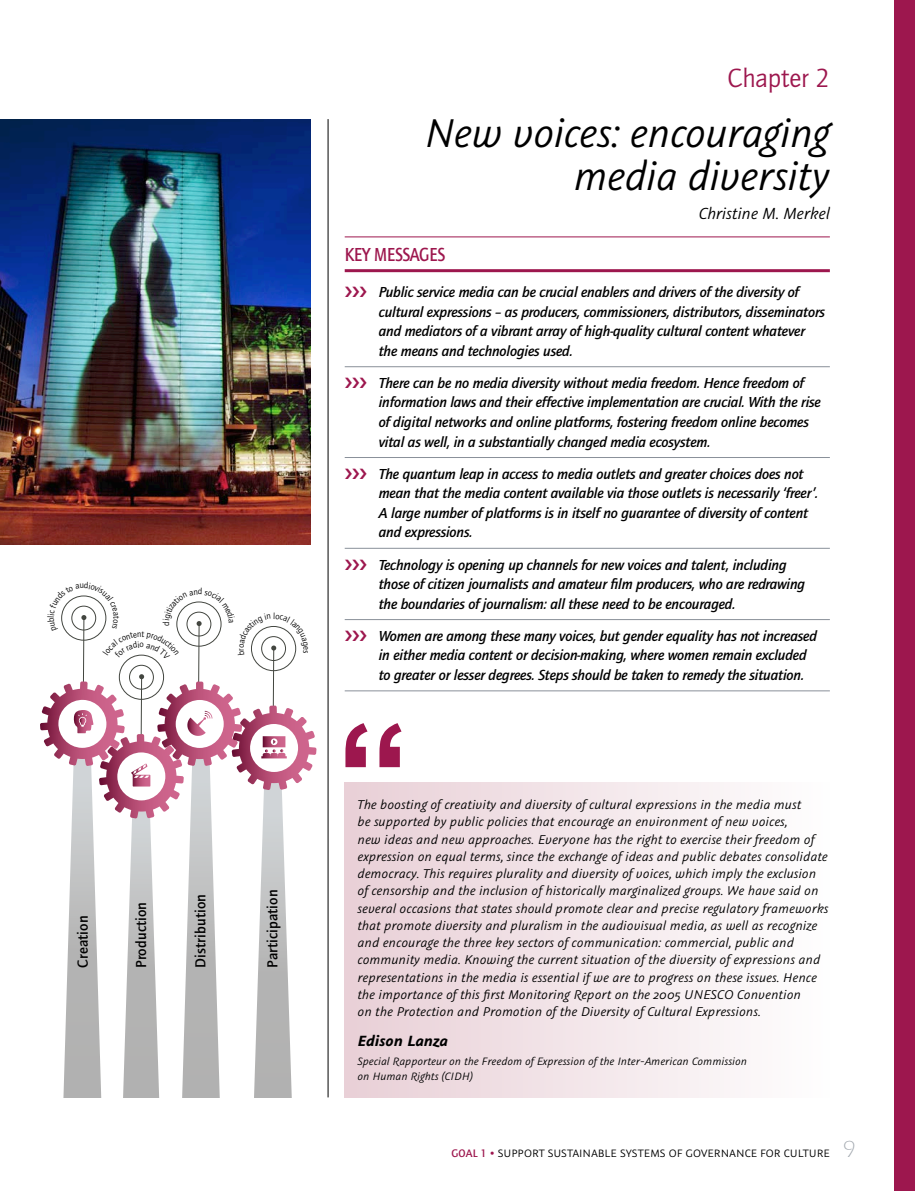
<style>
.page{position:relative;width:915px;height:1191px;background:#fff}
.page>*{position:absolute;margin:0;border:0;box-sizing:border-box;transform-origin:0 0}
.Titre_Chapter{font:italic 45px/43.5px "Graublau Sans";letter-spacing:-.02em;color:#000;text-align:right}
.Chapter{font:27px "Quay Sans ITC Std";letter-spacing:-.005em;color:#9d174e}
.Titre_Key{font:500 19.5px "Quay Sans ITC Std";letter-spacing:-.01em;color:#9d174e;scale:.85 1}
.Auteur{font:italic 18px "Graublau Sans";letter-spacing:-.015em;color:#000}
.Big_citation_-_auteu{font:italic 700 16.5px "Graublau Sans";color:#000}
.Txt_Intro{font:italic 500 15px/19.5px "Quay Sans ITC Std";letter-spacing:-.01em;color:#000}
.t1{font:500 15px "Quay Sans ITC Std";letter-spacing:.01em;color:#000}
.Big_citation_-_Texte{font:italic 14.25px/17.2px "Graublau Sans";color:#000}
.Big_citation_-_auteu-2{font:italic 12px/15px "Graublau Sans";color:#000}
.t2{font:12px "Graublau Sans";letter-spacing:.01em;color:#000}
.s1{font-family:"Quay Sans ITC Std";font-weight:500;font-size:11.25px;color:#9d174e}
.s2{font-family:"ITC Eras Std";font-weight:300;font-size:24px;color:#a1a7ae}
</style>
<div class="page">
<hr style="left:328px;top:119px;width:1px;height:978px;background:#000">
<div style="left:893px;top:0;width:21px;height:1191px;background:#9d174e"></div>
<div style="left:344px;top:782px;width:485px;height:315px;background:linear-gradient(to right,#e8cfd6,#fefefe)"></div>
<svg style="left:345px;top:723px;width:56px;height:44px"></svg>
<hr style="left:344px;top:236px;width:485px;height:1px;background:#9d174e">
<hr style="left:344px;top:269px;width:485px;height:3px;background:#9d174e">
<hr style="left:344px;top:366px;width:485px;height:1px;background:#899099">
<hr style="left:344px;top:457px;width:485px;height:1px;background:#899099">
<hr style="left:344px;top:548px;width:485px;height:1px;background:#899099">
<hr style="left:344px;top:619px;width:485px;height:1px;background:#899099">
<hr style="left:344px;top:690px;width:485px;height:1px;background:#899099">
<img style="left:0;top:119px;width:310px;height:425px">
<svg style="left:40px;top:595px;width:276px;height:502px"></svg>
<p class="t1" style="left:74px;top:967px;width:53px;rotate:-90deg">Creation</p>
<p class="t1" style="left:132px;top:967px;width:67px;rotate:-90deg">Production</p>
<p class="t1" style="left:192px;top:967px;width:75px;rotate:-90deg">Distribution</p>
<p class="t1" style="left:264px;top:967px;width:79px;rotate:-90deg">Participation</p>
<p class="Chapter" style="left:727px;top:63px;width:104px">Chapter 2</p>
<p class="Titre_Chapter" style="left:424px;top:110px;width:407px">New voices: encouraging media diversity</p>
<p class="Auteur" style="left:698px;top:202px;width:133px">Christine M. Merkel</p>
<p class="Titre_Key" style="left:344px;top:243px;width:120px">KEY MESSAGES</p>
<p class="Txt_Intro" style="left:378px;top:282px;width:447px">Public service media can be crucial enablers and drivers of the diversity of cultural expressions – as producers, commissioners, distributors, disseminators and mediators of a vibrant array of high-quality cultural content whatever the means and technologies used.</p>
<p class="Txt_Intro" style="left:378px;top:373px;width:443px">There can be no media diversity without media freedom. Hence freedom of information laws and their effective implementation are crucial. With the rise of digital networks and online platforms, fostering freedom online becomes vital as well, in a substantially changed media ecosystem.</p>
<p class="Txt_Intro" style="left:378px;top:464px;width:441px">The quantum leap in access to media outlets and greater choices does not mean that the media content available via those outlets is necessarily ‘freer’.<br>A large number of platforms is in itself no guarantee of diversity of content and expressions.</p>
<p class="Txt_Intro" style="left:378px;top:555px;width:428px">Technology is opening up channels for new voices and talent, including those of citizen journalists and amateur film producers, who are redrawing the boundaries of journalism: all these need to be encouraged.</p>
<p class="Txt_Intro" style="left:378px;top:626px;width:439px">Women are among these many voices, but gender equality has not increased in either media content or decision-making, where women remain excluded to greater or lesser degrees. Steps should be taken to remedy the situation.</p>
<p class="Big_citation_-_Texte" style="left:357px;top:795px;width:472px">The boosting of creativity and diversity of cultural expressions in the media must<br>be supported by public policies that encourage an environment of new voices,<br>new ideas and new approaches. Everyone has the right to exercise their freedom of expression on equal terms, since the exchange of ideas and public debates consolidate democracy. This requires plurality and diversity of voices, which imply the exclusion of censorship and the inclusion of historically marginalized groups. We have said on several occasions that states should promote clear and precise regulatory frameworks that promote diversity and pluralism in the audiovisual media, as well as recognize and encourage the three key sectors of communication: commercial, public and community media. Knowing the current situation of the diversity of expressions and representations in the media is essential if we are to progress on these issues. Hence the importance of this first Monitoring Report on the 2005 UNESCO Convention<br>on the Protection and Promotion of the Diversity of Cultural Expressions.</p>
<p class="Big_citation_-_auteu" style="left:357px;top:1029px;width:92px">Edison Lanza</p>
<p class="Big_citation_-_auteu-2" style="left:357px;top:1054px;width:391px">Special Rapporteur on the Freedom of Expression of the Inter-American Commission on Human Rights (CIDH)</p>
<p class="t2" style="left:451px;top:1146px;width:405px"><span class="s1">GOAL 1 •</span> SUPPORT SUSTAINABLE SYSTEMS OF GOVERNANCE FOR CULTURE <span class="s2">9</span></p>
</div>
